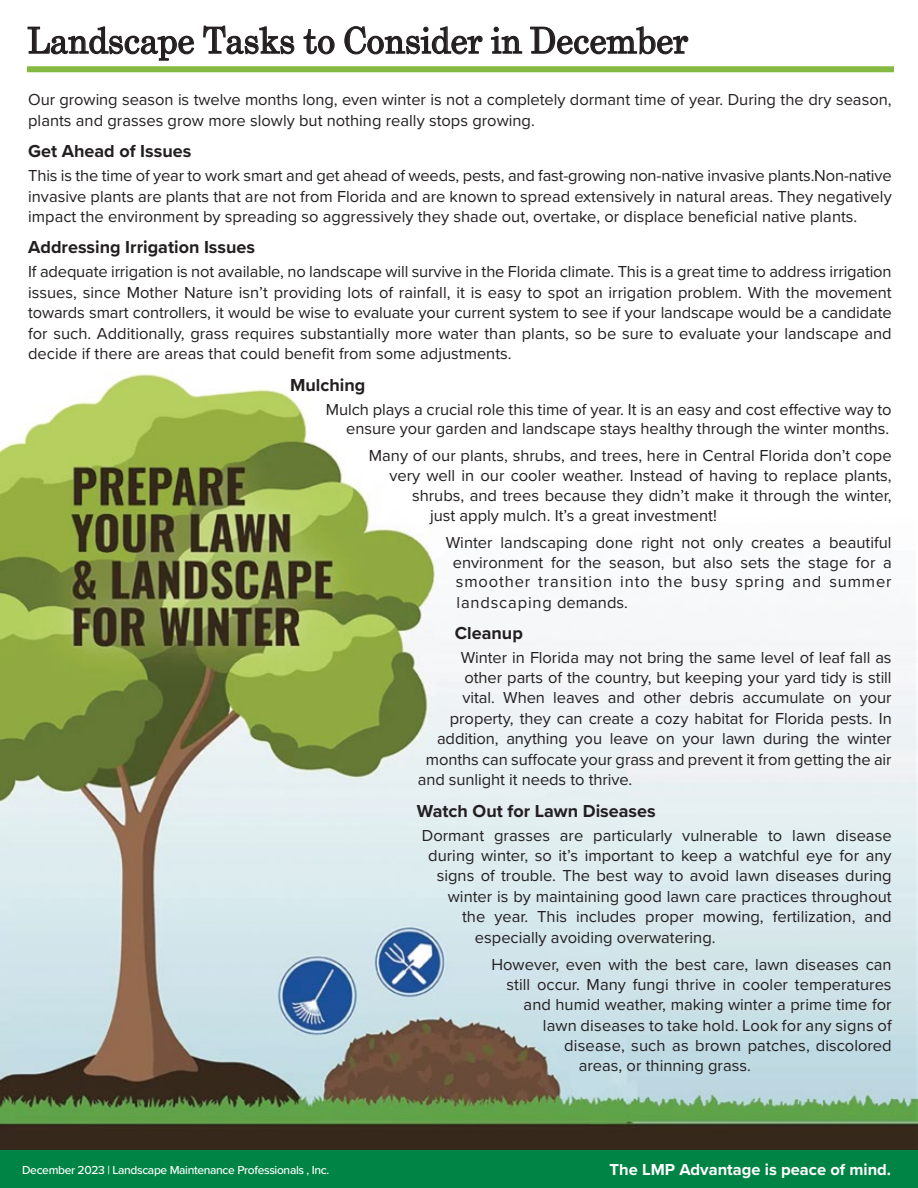
<style>
.page{position:relative;width:918px;height:1188px;background:#fff}
.page>*{position:absolute;margin:0;border:0;box-sizing:border-box;transform-origin:0 0}
.t1{font:36px "Grad";letter-spacing:.01em;color:#231f20}
.t2{font:700 18px "Proxima Nova";color:#231f20}
.t3{font:16.5px/20.4px "Proxima Nova";color:#231f20;text-align:justify}
.t4{font:700 16.5px "Proxima Nova";color:#fff}
.t5{font:500 12px "Proxima Nova";letter-spacing:-.03em;color:#fff}
</style>
<div class="page">
<img style="left:0;top:374px;width:918px;height:776px">
<div style="left:0;top:1150px;width:918px;height:38px;background:#008445"></div>
<div style="left:27px;top:66px;width:867px;height:6px;background:#84ba41"></div>
<svg style="left:27px;top:26px;width:168px;height:35px"></svg>
<svg style="left:203px;top:25px;width:92px;height:30px"></svg>
<svg style="left:303px;top:29px;width:32px;height:26px"></svg>
<svg style="left:344px;top:26px;width:139px;height:29px"></svg>
<svg style="left:490px;top:26px;width:33px;height:28px"></svg>
<svg style="left:530px;top:26px;width:159px;height:29px"></svg>
<h1 class="t1" style="left:27px;top:18px;width:662px">Landscape Tasks to Consider in December</h1>
<p class="t3" style="left:28px;top:89px;width:865px">Our growing season is twelve months long, even winter is not a completely dormant time of year. During the dry season, plants and grasses grow more slowly but nothing really stops growing.</p>
<p class="t2" style="left:28px;top:138px;width:165px">Get Ahead of Issues</p>
<p class="t3" style="left:28px;top:165px;width:865px">This is the time of year to work smart and get ahead of weeds, pests, and fast-growing non-native invasive plants.Non-native invasive plants are plants that are not from Florida and are known to spread extensively in natural areas. They negatively impact the environment by spreading so aggressively they shade out, overtake, or displace beneficial native plants.</p>
<p class="t2" style="left:28px;top:234px;width:228px">Addressing Irrigation Issues</p>
<p class="t3" style="left:28px;top:261px;width:865px">If adequate irrigation is not available, no landscape will survive in the Florida climate. This is a great time to address irrigation issues, since Mother Nature isn’t providing lots of rainfall, it is easy to spot an irrigation problem. With the movement towards smart controllers, it would be wise to evaluate your current system to see if your landscape would be a candidate for such. Additionally, grass requires substantially more water than plants, so be sure to evaluate your landscape and decide if there are areas that could benefit from some adjustments.</p>
<p class="t2" style="left:290px;top:371px;width:77px">Mulching</p>
<p class="t3" style="left:326px;top:398px;width:567px;line-height:19.8px;text-align:right">Mulch plays a crucial role this time of year. It is an easy and cost effective way to ensure your garden and landscape stays healthy through the winter months.</p>
<p class="t3" style="left:369px;top:445px;width:524px">Many of our plants, shrubs, and trees, here in Central Florida don’t cope</p>
<p class="t3" style="left:389px;top:465px;width:504px">very well in our cooler weather. Instead of having to replace plants,</p>
<p class="t3" style="left:412px;top:485px;width:481px">shrubs, and trees because they didn’t make it through the winter,</p>
<p class="t3" style="left:430px;top:504px;width:288px">just apply mulch. It’s a great investment!</p>
<p class="t3" style="left:453px;top:532px;width:440px;line-height:20px;text-indent:-7px">Winter landscaping done right not only creates a beautiful environment for the season, but also sets the stage for a smoother transition into the busy spring and summer landscaping demands.</p>
<p class="t2" style="left:455px;top:620px;width:70px">Cleanup</p>
<p class="t3" style="left:461px;top:647px;width:432px">Winter in Florida may not bring the same level of leaf fall as</p>
<p class="t3" style="left:465px;top:667px;width:429px">other parts of the country, but keeping your yard tidy is still</p>
<p class="t3" style="left:462px;top:687px;width:431px">vital. When leaves and other debris accumulate on your</p>
<p class="t3" style="left:450px;top:707px;width:443px">property, they can create a cozy habitat for Florida pests. In</p>
<p class="t3" style="left:437px;top:728px;width:456px">addition, anything you leave on your lawn during the winter</p>
<p class="t3" style="left:426px;top:748px;width:467px">months can suffocate your grass and prevent it from getting the air</p>
<p class="t3" style="left:418px;top:769px;width:216px">and sunlight it needs to thrive.</p>
<p class="t2" style="left:417px;top:797px;width:240px">Watch Out for Lawn Diseases</p>
<p class="t3" style="left:422px;top:824px;width:471px">Dormant grasses are particularly vulnerable to lawn disease</p>
<p class="t3" style="left:428px;top:845px;width:465px">during winter, so it’s important to keep a watchful eye for any</p>
<p class="t3" style="left:437px;top:865px;width:456px">signs of trouble. The best way to avoid lawn diseases during</p>
<p class="t3" style="left:448px;top:885px;width:445px">winter is by maintaining good lawn care practices throughout</p>
<p class="t3" style="left:462px;top:906px;width:431px">the year. This includes proper mowing, fertilization, and</p>
<p class="t3" style="left:475px;top:926px;width:242px">especially avoiding overwatering.</p>
<p class="t3" style="left:491px;top:953px;width:402px">However, even with the best care, lawn diseases can</p>
<p class="t3" style="left:507px;top:974px;width:387px">still occur. Many fungi thrive in cooler temperatures</p>
<p class="t3" style="left:524px;top:994px;width:370px">and humid weather, making winter a prime time for</p>
<p class="t3" style="left:543px;top:1014px;width:350px">lawn diseases to take hold. Look for any signs of</p>
<p class="t3" style="left:564px;top:1035px;width:329px">disease, such as brown patches, discolored</p>
<p class="t3" style="left:579px;top:1055px;width:174px">areas, or thinning grass.</p>
<p class="t5" style="left:22px;top:1161px;width:309px">December 2023 | Landscape Maintenance Professionals , Inc.</p>
<p class="t4" style="left:610px;top:1158px;width:283px">The LMP Advantage is peace of mind.</p>
</div>
